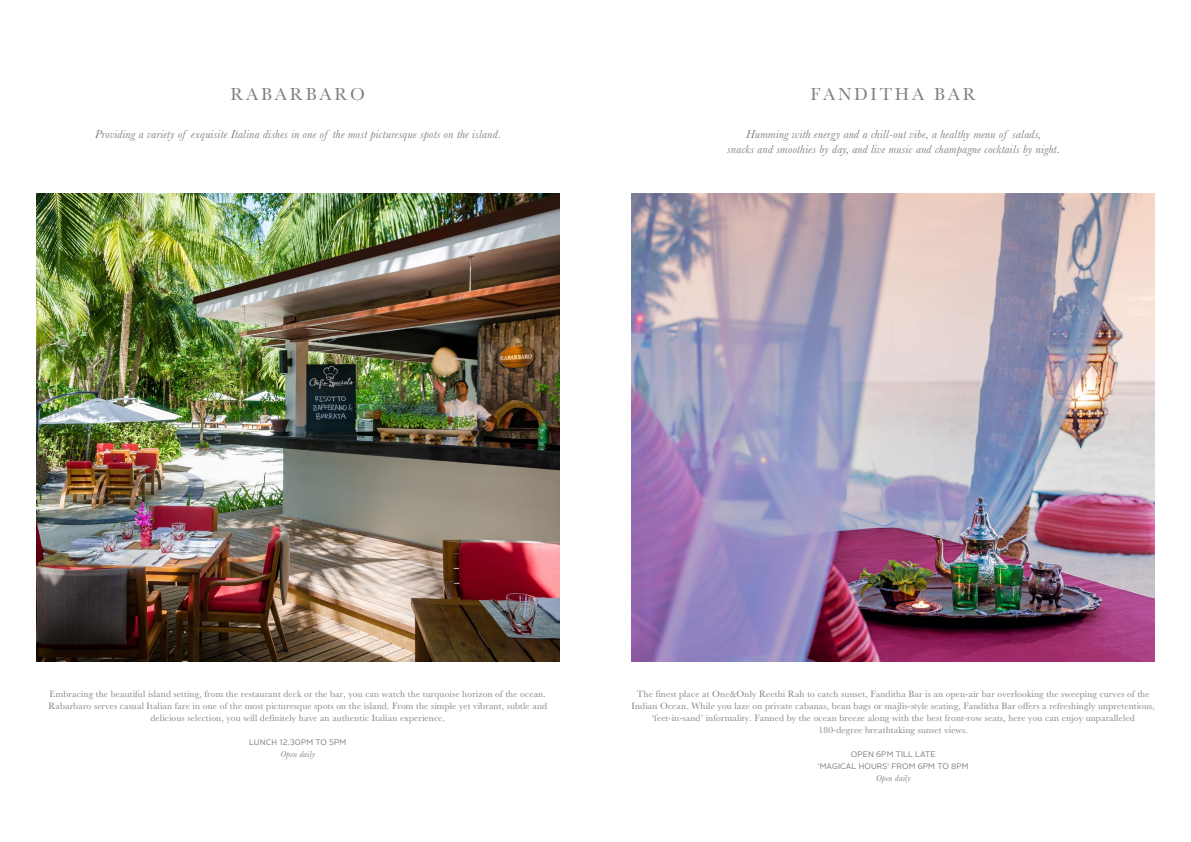
<style>
.page{position:relative;width:1191px;height:842px;background:#fff}
.page>*{position:absolute;margin:0;border:0;box-sizing:border-box;transform-origin:0 0}
.t1{font:18px "Baskerville OO";letter-spacing:.15em;color:#837e7b}
.t2{font:italic 12px/15px "Baskerville OO";letter-spacing:.015em;color:#837e7b;text-align:center}
.t3{font:9.5px/12px "Baskerville OO";letter-spacing:.015em;color:#837e7b;text-align:center}
.t4{font:italic 9px "Baskerville OO";letter-spacing:.015em;color:#837e7b}
.t5{font:8px/12px "Alright Sans";letter-spacing:.015em;color:#837e7b;text-align:center}
</style>
<div class="page">
<img style="left:36px;top:194px;width:523px;height:468px">
<img style="left:631px;top:194px;width:524px;height:468px">
<h1 class="t1" style="left:230px;top:84px;width:136px">RABARBARO</h1>
<p class="t2" style="left:95px;top:127px;width:407px">Providing a variety of exquisite Italina dishes in one of the most picturesque spots on the island.</p>
<h1 class="t1" style="left:810px;top:84px;width:167px">FANDITHA BAR</h1>
<p class="t2" style="left:727px;top:127px;width:334px">Humming with energy and a chill-out vibe, a healthy menu of salads,<br>snacks and smoothies by day, and live music and champagne cocktails by night.</p>
<p class="t3" style="left:48px;top:688px;width:500px">Embracing the beautiful island setting, from the restaurant deck or the bar, you can watch the turquoise horizon of the ocean.<br>Rabarbaro serves casual Italian fare in one of the most picturesque spots on the island. From the simple yet vibrant, subtle and delicious selection, you will definitely have an authentic Italian experience.</p>
<p class="t5" style="left:249px;top:736px;width:98px">LUNCH 12.30PM TO 5PM</p>
<p class="t4" style="left:280px;top:748px;width:36px">Open daily</p>
<p class="t3" style="left:631px;top:688px;width:525px">The finest place at One&amp;Only Reethi Rah to catch sunset, Fanditha Bar is an open-air bar overlooking the sweeping curves of the Indian Ocean. While you laze on private cabanas, bean bags or majlis-style seating, Fanditha Bar offers a refreshingly unpretentious, ‘feet-in-sand’ informality. Fanned by the ocean breeze along with the best front-row seats, here you can enjoy unparalleled 180-degree breathtaking sunset views.</p>
<p class="t5" style="left:818px;top:748px;width:152px">OPEN 6PM TILL LATE<br>‘MAGICAL HOURS’ FROM 6PM TO 8PM</p>
<p class="t4" style="left:875px;top:772px;width:36px">Open daily</p>
</div>
